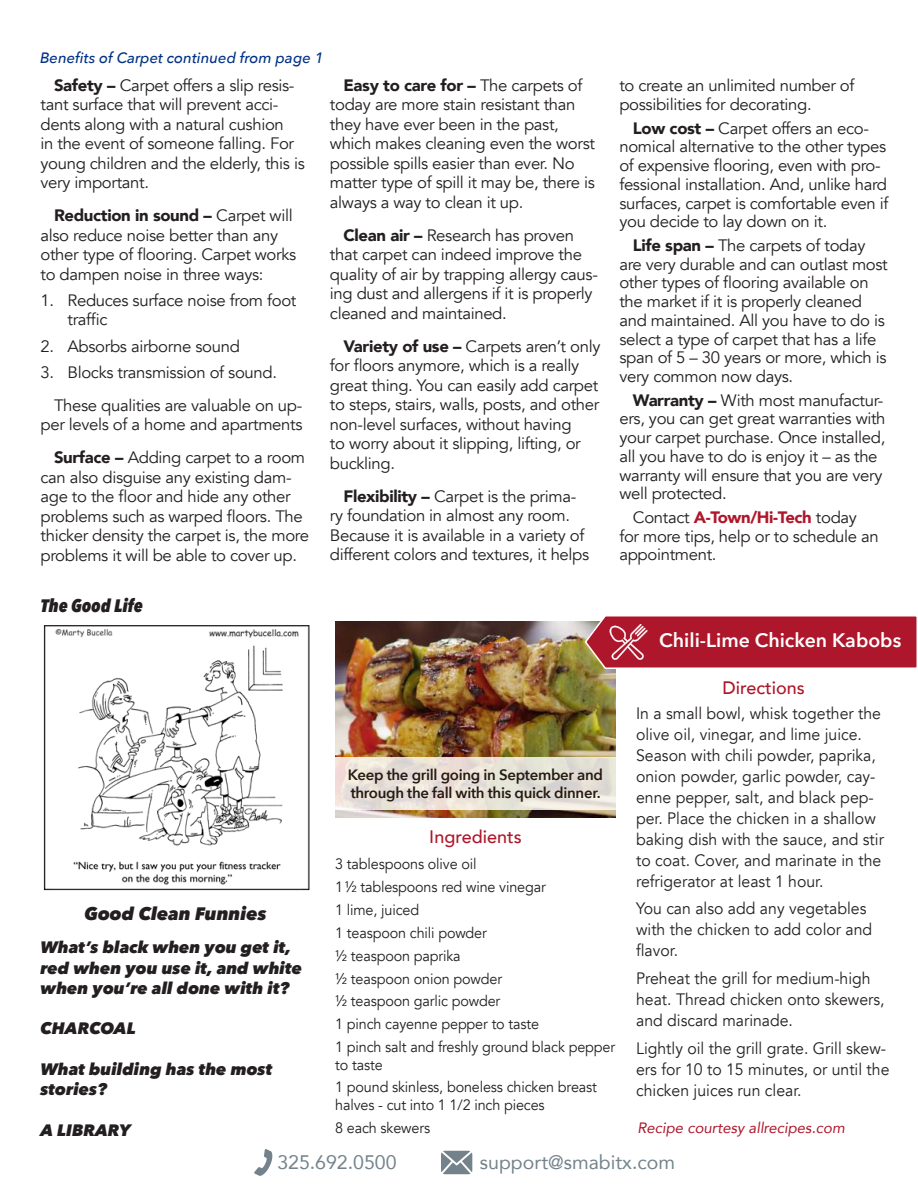
<style>
.page{position:relative;width:918px;height:1188px;background:#fff}
.page>*{position:absolute;margin:0;border:0;box-sizing:border-box;transform-origin:0 0}
.t1{font:19.5px "Avenir";color:#74838b}
.t2{font:600 19.5px "Avenir Next";color:#fff}
.t3{font:500 18px "Avenir";color:#ae172b}
.t4{font:italic 800 18px "Avenir Next";color:#231f20}
.t5{font:italic 800 18px "Avenir Next Condensed";color:#231f20}
.t6{font:16.5px/19.5px "Avenir";letter-spacing:-.02em;color:#231f20}
.t7{font:16.5px/21px "Avenir";color:#231f20;scale:.96 1}
.t8{font:italic 800 16.5px/20.2px "Avenir Next";color:#231f20}
.t9{font:15px/23px "Avenir";letter-spacing:-.01em;color:#231f20;scale:.96 1}
.t10{font:600 15px/18px "Avenir Next";letter-spacing:-.02em;color:#261b12}
.t11{font:italic 500 15px "Avenir Next";color:#003186}
.t12{font:italic 15px "Avenir";color:#ae172b}
.s1{font-weight:900}
.s2{font-weight:900;color:#ae172b}
</style>
<div class="page">
<svg style="left:254px;top:1149px;width:18px;height:27px"></svg>
<svg style="left:441px;top:1151px;width:31px;height:23px"></svg>
<img style="left:335px;top:622px;width:281px;height:196px">
<img style="left:43px;top:625px;width:267px;height:266px">
<svg style="left:335px;top:757px;width:281px;height:52px;background:#e7e1d8"></svg>
<svg style="left:584px;top:616px;width:333px;height:54px;background:#b42e3e"></svg>
<p class="t11" style="left:40px;top:45px;width:285px">Benefits of Carpet continued from page 1</p>
<p class="t6" style="left:40px;top:75px;width:266px;text-indent:14px"><span class="s1">Safety –</span> Carpet offers a slip resis&shy;tant surface that will prevent acci&shy;dents along with a natural cushion<br>in the event of someone falling. For young children and the elderly, this is very important.</p>
<p class="t6" style="left:40px;top:206px;width:257px;text-indent:14px"><span class="s1">Reduction in sound –</span> Carpet will also reduce noise better than any other type of flooring. Carpet works to dampen noise in three ways:</p>
<p class="t6" style="left:68px;top:291px;width:231px;text-indent:-27px">1. Reduces surface noise from foot traffic</p>
<p class="t6" style="left:40px;top:336px;width:201px">2. Absorbs airborne sound</p>
<p class="t6" style="left:54px;top:356px;width:250px;line-height:33px;text-indent:-14px">3. Blocks transmission of sound.<br>These qualities are valuable on up-</p>
<p class="t6" style="left:40px;top:408px;width:266px;line-height:33px;text-align:right">per levels of a home and apartments<br><span class="s1">Surface –</span> Adding carpet to a room</p>
<p class="t6" style="left:40px;top:468px;width:270px">can also disguise any existing dam&shy;age to the floor and hide any other problems such as warped floors. The thicker density the carpet is, the more problems it will be able to cover up.</p>
<p class="t6" style="left:330px;top:75px;width:267px;text-indent:14px"><span class="s1">Easy to care for –</span> The carpets of today are more stain resistant than they have ever been in the past, which makes cleaning even the worst possible spills easier than ever. No matter type of spill it may be, there is always a way to clean it up.</p>
<p class="t6" style="left:330px;top:225px;width:269px;text-indent:14px"><span class="s1">Clean air –</span> Research has proven that carpet can indeed improve the quality of air by trapping allergy caus&shy;ing dust and allergens if it is properly cleaned and maintained.</p>
<p class="t6" style="left:330px;top:336px;width:272px;text-indent:14px"><span class="s1">Variety of use –</span> Carpets aren’t only for floors anymore, which is a really great thing. You can easily add carpet to steps, stairs, walls, posts, and other non-level surfaces, without having<br>to worry about it slipping, lifting, or buckling.</p>
<p class="t6" style="left:330px;top:486px;width:261px;text-indent:14px"><span class="s1">Flexibility –</span> Carpet is the prima&shy;ry foundation in almost any room.<br>Because it is available in a variety of different colors and textures, it helps</p>
<p class="t5" style="left:40px;top:594px;width:104px">The Good Life</p>
<p class="t6" style="left:619px;top:75px;width:237px">to create an unlimited number of possibilities for decorating.</p>
<p class="t6" style="left:619px;top:119px;width:270px;line-height:18.8px;text-indent:14px"><span class="s1">Low cost –</span> Carpet offers an eco&shy;nomical alternative to the other types of expensive flooring, even with pro&shy;fessional installation. And, unlike hard surfaces, carpet is comfortable even if you decide to lay down on it.</p>
<p class="t6" style="left:619px;top:236px;width:270px;line-height:18.8px;text-indent:14px"><span class="s1">Life span –</span> The carpets of today are very durable and can outlast most other types of flooring available on the market if it is properly cleaned and maintained. All you have to do is select a type of carpet that has a life span of 5 – 30 years or more, which is very common now days.</p>
<p class="t6" style="left:619px;top:391px;width:268px;line-height:18.8px;text-indent:14px"><span class="s1">Warranty –</span> With most manufactur&shy;ers, you can get great warranties with your carpet purchase. Once installed, all you have to do is enjoy it – as the warranty will ensure that you are very well protected.</p>
<p class="t6" style="left:619px;top:508px;width:261px;line-height:18.8px;text-indent:14px">Contact <span class="s2">A-Town/Hi-Tech</span> today for more tips, help or to schedule an appointment.</p>
<p class="t2" style="left:659px;top:624px;width:244px">Chili-Lime Chicken Kabobs</p>
<p class="t4" style="left:84px;top:902px;width:184px">Good Clean Funnies</p>
<p class="t8" style="left:40px;top:937px;width:263px">What’s black when you get it, red when you use it, and white when you’re all done with it?</p>
<p class="t8" style="left:40px;top:1018px;width:97px">CHARCOAL</p>
<p class="t8" style="left:40px;top:1059px;width:233px">What building has the most stories?</p>
<p class="t8" style="left:40px;top:1120px;width:92px">A LIBRARY</p>
<p class="t10" style="left:348px;top:766px;width:257px">Keep the grill going in September and through the fall with this quick dinner.</p>
<p class="t3" style="left:429px;top:821px;width:94px">Ingredients</p>
<p class="t9" style="left:335px;top:853px;width:293px">3 tablespoons olive oil<br>1½ tablespoons red wine vinegar<br>1 lime, juiced<br>1 teaspoon chili powder<br>½ teaspoon paprika<br>½ teaspoon onion powder<br>½ teaspoon garlic powder<br>1 pinch cayenne pepper to taste<br>1 pinch salt and freshly ground black pepper</p>
<p class="t9" style="left:335px;top:1053px;width:274px">to taste<br>1 pound skinless, boneless chicken breast</p>
<p class="t9" style="left:335px;top:1093px;width:220px">halves - cut into 1 1/2 inch pieces<br>8 each skewers</p>
<p class="t3" style="left:723px;top:672px;width:84px">Directions</p>
<p class="t7" style="left:636px;top:703px;width:260px">In a small bowl, whisk together the olive oil, vinegar, and lime juice.<br>Season with chili powder, paprika, onion powder, garlic powder, cay&shy;enne pepper, salt, and black pep&shy;per. Place the chicken in a shallow baking dish with the sauce, and stir to coat. Cover, and marinate in the refrigerator at least 1 hour.</p>
<p class="t7" style="left:636px;top:898px;width:247px">You can also add any vegetables with the chicken to add color and flavor.</p>
<p class="t7" style="left:636px;top:968px;width:260px">Preheat the grill for medium-high heat. Thread chicken onto skewers, and discard marinade.</p>
<p class="t7" style="left:636px;top:1038px;width:265px">Lightly oil the grill grate. Grill skew&shy;ers for 10 to 15 minutes, or until the chicken juices run clear.</p>
<p class="t12" style="left:637px;top:1119px;width:209px">Recipe courtesy allrecipes.com</p>
<p class="t1" style="left:277px;top:1147px;width:121px">325.692.0500</p>
<p class="t1" style="left:480px;top:1146px;width:197px">support@smabitx.com</p>
</div>
